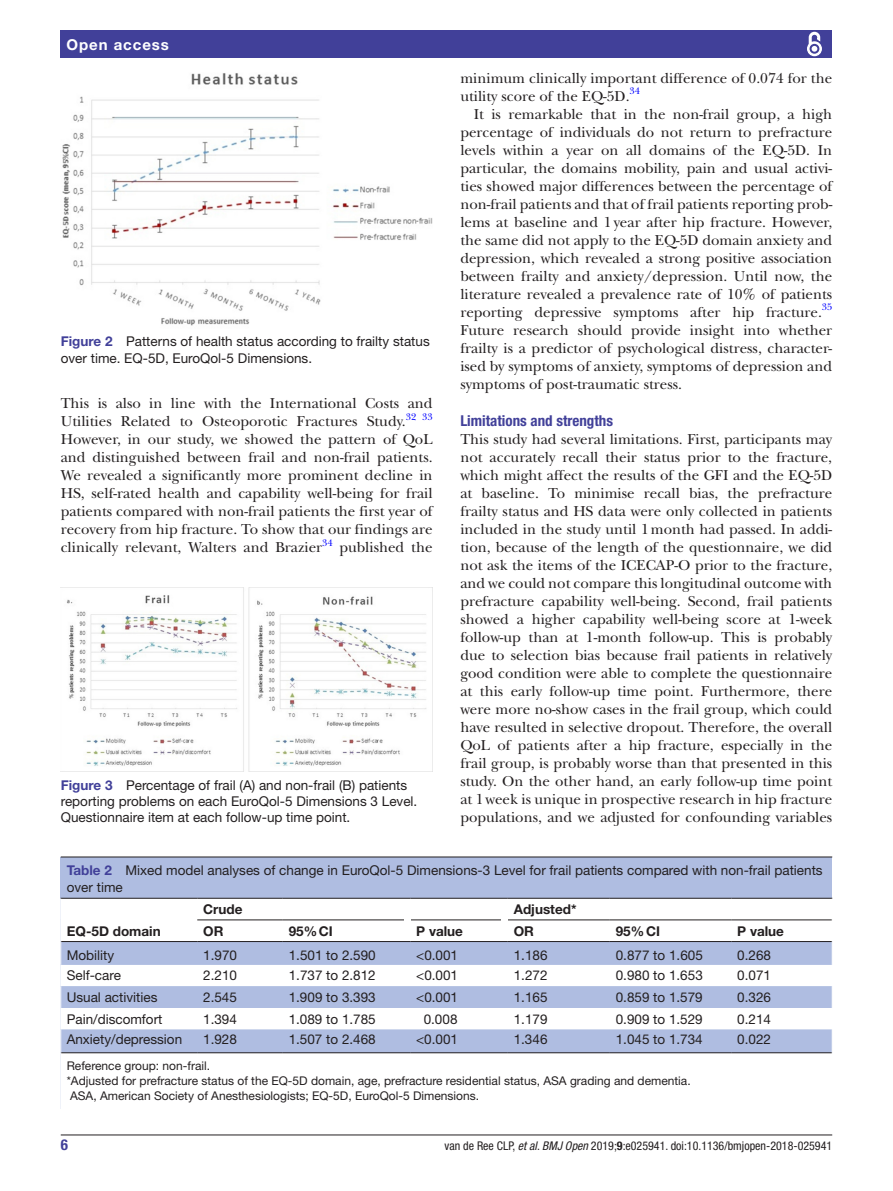
<style>
.page{position:relative;width:893px;height:1191px;background:#fff}
.page>*{position:absolute;margin:0;border:0;box-sizing:border-box;transform-origin:0 0}
.t1{font:15px/18px "New Baskerville";color:#231f20;text-align:justify}
.t2{font:700 condensed 15px "Helvetica Neue LT Std";color:#414099}
.t3{font:700 15px "Helvetica Neue LT Std";letter-spacing:.065em;color:#fff}
.t4{font:13.5px/16.2px "Helvetica Neue LT Std";color:#231f20}
.t5{font:700 13.5px "Helvetica Neue LT Std";color:#231f20}
.t6{font:12px/15px "Helvetica Neue LT Std";color:#231f20}
.t7{font:condensed 12px "Helvetica Neue LT Std";color:#231f20}
.t8{font:9.9px "New Baskerville";color:#00f}
.s1{font-weight:700;color:#414099}
.s2{font-style:italic}
.s3{font-weight:700}
</style>
<div class="page">
<hr style="left:61px;top:1134px;width:771px;height:1px;background:#231f20">
<div style="left:61px;top:31px;width:771px;height:27px;background:#414099"></div>
<svg style="left:807px;top:31px;width:15px;height:26px"></svg>
<img style="left:62px;top:73px;width:371px;height:253px">
<img style="left:61px;top:588px;width:372px;height:184px">
<div style="left:61px;top:857px;width:771px;height:252px;background:#afbde1"></div>
<hr style="left:61px;top:856px;width:771px;height:1px;background:#231f20">
<div style="left:61px;top:899px;width:771px;height:210px;background:#fff"></div>
<svg style="left:61px;top:942px;width:771px;height:110px"></svg>
<hr style="left:61px;top:941px;width:136px;height:1px;background:#231f20">
<hr style="left:61px;top:898px;width:136px;height:1px;background:#231f20">
<hr style="left:197px;top:898px;width:86px;height:1px;background:#231f20">
<hr style="left:283px;top:898px;width:127px;height:1px;background:#231f20">
<hr style="left:410px;top:898px;width:98px;height:1px;background:#231f20">
<hr style="left:508px;top:898px;width:102px;height:1px;background:#231f20">
<hr style="left:610px;top:898px;width:121px;height:1px;background:#231f20">
<hr style="left:731px;top:898px;width:101px;height:1px;background:#231f20">
<hr style="left:197px;top:919px;width:86px;height:1px;background:#231f20">
<hr style="left:197px;top:941px;width:86px;height:1px;background:#231f20">
<hr style="left:283px;top:919px;width:127px;height:1px;background:#231f20">
<hr style="left:283px;top:941px;width:127px;height:1px;background:#231f20">
<hr style="left:410px;top:919px;width:98px;height:1px;background:#231f20">
<hr style="left:410px;top:941px;width:98px;height:1px;background:#231f20">
<hr style="left:508px;top:919px;width:102px;height:1px;background:#231f20">
<hr style="left:508px;top:941px;width:102px;height:1px;background:#231f20">
<hr style="left:610px;top:919px;width:121px;height:1px;background:#231f20">
<hr style="left:610px;top:941px;width:121px;height:1px;background:#231f20">
<hr style="left:731px;top:919px;width:101px;height:1px;background:#231f20">
<hr style="left:731px;top:941px;width:101px;height:1px;background:#231f20">
<hr style="left:197px;top:1052px;width:86px;height:1px;background:#231f20">
<hr style="left:283px;top:1052px;width:127px;height:1px;background:#231f20">
<hr style="left:410px;top:1052px;width:98px;height:1px;background:#231f20">
<hr style="left:508px;top:1052px;width:102px;height:1px;background:#231f20">
<hr style="left:610px;top:1052px;width:121px;height:1px;background:#231f20">
<hr style="left:731px;top:1052px;width:101px;height:1px;background:#231f20">
<hr style="left:61px;top:1052px;width:136px;height:1px;background:#231f20">
<svg style="left:60px;top:898px;width:1px;height:154px"></svg>
<hr style="left:67px;top:1069px;width:765px;height:2px;background:#fff">
<hr style="left:67px;top:1084px;width:765px;height:2px;background:#fff">
<hr style="left:67px;top:1099px;width:765px;height:2px;background:#fff">
<svg style="left:404px;top:917px;width:6px;height:5px"></svg>
<svg style="left:502px;top:917px;width:6px;height:5px"></svg>
<p class="t3" style="left:66px;top:35px;width:104px">Open access</p>
<p class="t4" style="left:61px;top:333px;width:371px"><span class="s1">Figure 2</span> Patterns of health status according to frailty status over time. EQ-5D, EuroQol-5 Dimensions.</p>
<p class="t1" style="left:61px;top:394px;width:373px">This is also in line with the International Costs and<br>Utilities Related to Osteoporotic Fractures Study.</p>
<p class="t8" style="left:406px;top:410px;width:28px">32 33</p>
<p class="t1" style="left:61px;top:430px;width:373px">However, in our study, we showed the pattern of QoL and distinguished between frail and non-frail patients.<br>We revealed a significantly more prominent decline in HS, self-rated health and capability well-being for frail patients compared with non-frail patients the first year of recovery from hip fracture. To show that our findings are clinically relevant, Walters and Brazier</p>
<p class="t8" style="left:322px;top:536px;width:12px">34</p>
<p class="t1" style="left:339px;top:538px;width:95px">published the</p>
<p class="t4" style="left:61px;top:776px;width:358px"><span class="s1">Figure 3</span> Percentage of frail (A) and non-frail (B) patients reporting problems on each EuroQol-5 Dimensions 3 Level.<br>Questionnaire item at each follow-up time point.</p>
<p class="t1" style="left:460px;top:69px;width:373px">minimum clinically important difference of 0.074 for the utility score of the EQ-5D.<sup>34</sup></p>
<p class="t1" style="left:460px;top:105px;width:373px;text-indent:14px">It is remarkable that in the non-frail group, a high percentage of individuals do not return to prefracture levels within a year on all domains of the EQ-5D. In particular, the domains mobility, pain and usual activi&shy;ties showed major differences between the percentage of non-frail patients and that of frail patients reporting prob&shy;lems at baseline and 1year after hip fracture. However, the same did not apply to the EQ-5D domain anxiety and depression, which revealed a strong positive association between frailty and anxiety/depression. Until now, the literature revealed a prevalence rate of 10% of patients reporting depressive symptoms after hip fracture.</p>
<p class="t8" style="left:822px;top:301px;width:12px">35</p>
<p class="t1" style="left:460px;top:321px;width:373px">Future research should provide insight into whether frailty is a predictor of psychological distress, character&shy;ised by symptoms of anxiety, symptoms of depression and symptoms of post-traumatic stress.</p>
<p class="t2" style="left:460px;top:411px;width:154px">Limitations and strengths</p>
<p class="t1" style="left:460px;top:430px;width:373px">This study had several limitations. First, participants may not accurately recall their status prior to the fracture, which might affect the results of the GFI and the EQ-5D at baseline. To minimise recall bias, the prefracture frailty status and HS data were only collected in patients included in the study until 1month had passed. In addi&shy;tion, because of the length of the questionnaire, we did not ask the items of the ICECAP-O prior to the fracture, and we could not compare this longitudinal outcome with prefracture capability well-being. Second, frail patients showed a higher capability well-being score at 1-week follow-up than at 1-month follow-up. This is probably due to selection bias because frail patients in relatively good condition were able to complete the questionnaire at this early follow-up time point. Furthermore, there were more no-show cases in the frail group, which could have resulted in selective dropout. Therefore, the overall QoL of patients after a hip fracture, especially in the frail group, is probably worse than that presented in this study. On the other hand, an early follow-up time point at 1week is unique in prospective research in hip fracture populations, and we adjusted for confounding variables</p>
<p class="t4" style="left:67px;top:862px;width:757px"><span class="s1">Table 2</span> Mixed model analyses of change in EuroQol-5 Dimensions-3 Level for frail patients compared with non-frail patients over time</p>
<p class="t5" style="left:67px;top:922px;width:95px">EQ-5D domain</p>
<p class="t5" style="left:203px;top:900px;width:41px">Crude</p>
<p class="t5" style="left:514px;top:900px;width:64px">Adjusted*</p>
<p class="t5" style="left:203px;top:922px;width:22px">OR</p>
<p class="t5" style="left:289px;top:922px;width:46px">95%CI</p>
<p class="t5" style="left:416px;top:922px;width:48px">P value</p>
<p class="t5" style="left:514px;top:922px;width:22px">OR</p>
<p class="t5" style="left:616px;top:922px;width:46px">95%CI</p>
<p class="t5" style="left:737px;top:922px;width:48px">P value</p>
<p class="t4" style="left:67px;top:947px;width:49px">Mobility</p>
<p class="t4" style="left:203px;top:947px;width:35px">1.970</p>
<p class="t4" style="left:289px;top:947px;width:89px">1.501 to 2.590</p>
<p class="t4" style="left:416px;top:947px;width:43px">&lt;0.001</p>
<p class="t4" style="left:514px;top:947px;width:35px">1.186</p>
<p class="t4" style="left:616px;top:947px;width:89px">0.877 to 1.605</p>
<p class="t4" style="left:737px;top:947px;width:35px">0.268</p>
<p class="t4" style="left:67px;top:967px;width:56px">Self-care</p>
<p class="t4" style="left:203px;top:967px;width:35px">2.210</p>
<p class="t4" style="left:289px;top:967px;width:89px">1.737 to 2.812</p>
<p class="t4" style="left:416px;top:967px;width:43px">&lt;0.001</p>
<p class="t4" style="left:514px;top:967px;width:35px">1.272</p>
<p class="t4" style="left:616px;top:967px;width:89px">0.980 to 1.653</p>
<p class="t4" style="left:737px;top:967px;width:35px">0.071</p>
<p class="t4" style="left:67px;top:989px;width:92px">Usual activities</p>
<p class="t4" style="left:203px;top:989px;width:35px">2.545</p>
<p class="t4" style="left:289px;top:989px;width:89px">1.909 to 3.393</p>
<p class="t4" style="left:416px;top:989px;width:43px">&lt;0.001</p>
<p class="t4" style="left:514px;top:989px;width:35px">1.165</p>
<p class="t4" style="left:616px;top:989px;width:89px">0.859 to 1.579</p>
<p class="t4" style="left:737px;top:989px;width:35px">0.326</p>
<p class="t4" style="left:67px;top:1010px;width:97px">Pain/discomfort</p>
<p class="t4" style="left:203px;top:1010px;width:35px">1.394</p>
<p class="t4" style="left:289px;top:1010px;width:89px">1.089 to 1.785</p>
<p class="t4" style="left:424px;top:1010px;width:35px">0.008</p>
<p class="t4" style="left:514px;top:1010px;width:35px">1.179</p>
<p class="t4" style="left:616px;top:1010px;width:89px">0.909 to 1.529</p>
<p class="t4" style="left:737px;top:1010px;width:35px">0.214</p>
<p class="t4" style="left:67px;top:1030px;width:117px">Anxiety/depression</p>
<p class="t4" style="left:203px;top:1030px;width:35px">1.928</p>
<p class="t4" style="left:289px;top:1030px;width:89px">1.507 to 2.468</p>
<p class="t4" style="left:416px;top:1030px;width:43px">&lt;0.001</p>
<p class="t4" style="left:514px;top:1030px;width:35px">1.346</p>
<p class="t4" style="left:616px;top:1030px;width:89px">1.045 to 1.734</p>
<p class="t4" style="left:737px;top:1030px;width:35px">0.022</p>
<p class="t6" style="left:67px;top:1058px;width:625px">Reference group: non-frail.<br>*Adjusted for prefracture status of the EQ-5D domain, age, prefracture residential status, ASA grading and dementia.<br>ASA, American Society of Anesthesiologists; EQ-5D, EuroQol-5 Dimensions.</p>
<p class="t2" style="left:61px;top:1135px;width:9px">6</p>
<p class="t7" style="left:445px;top:1138px;width:389px">van de Ree CLP, <span class="s2">et al</span>. <span class="s2">BMJ Open</span> 2019;<span class="s3">9</span>:e025941. doi:10.1136/bmjopen-2018-025941</p>
</div>
